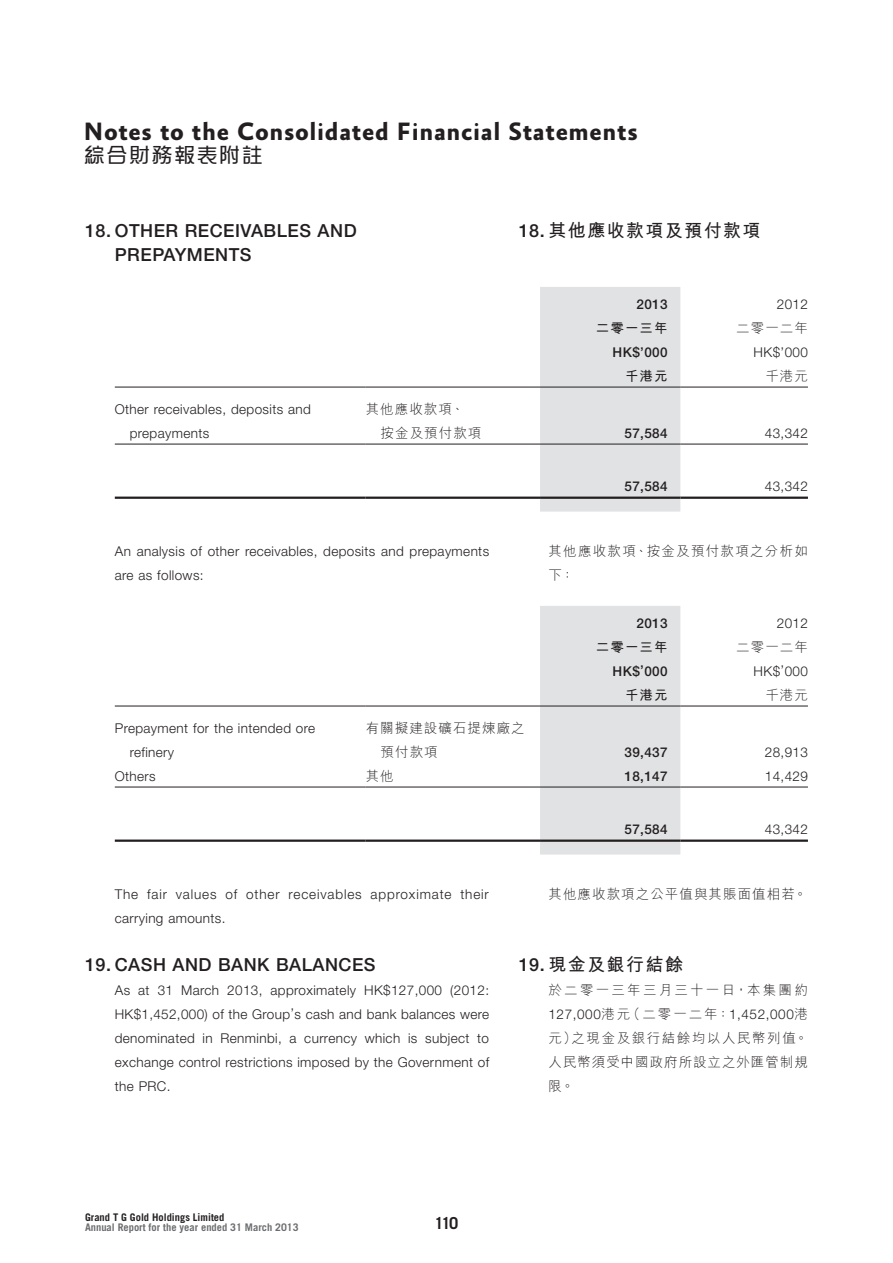
<style>
.page{position:relative;width:893px;height:1263px;background:#fff}
.page>*{position:absolute;margin:0;border:0;box-sizing:border-box;transform-origin:0 0}
.t1{font:700 25.5px "Absara Sans";letter-spacing:.025em;color:#231f20}
.t2{font:500 21px "MJ Ngai HK";letter-spacing:.075em;color:#231f20}
.Heading_1{font:500 18px/24px "Helvetica Neue LT Std";letter-spacing:.03em;color:#231f20}
.C_Heading_1{font:700 18px "M Hei HK";letter-spacing:.08em;color:#231f20}
.t3{font:700 16.5px "Trade Gothic LT Std";color:#231f20}
.Body_Text{font:300 13.5px/24px "Helvetica Neue LT Std";letter-spacing:.03em;color:#231f20}
.C_Body_Text{font:300 13.5px/24px "M Hei HK";letter-spacing:.095em;color:#231f20}
.Body_Text-2{font:300 13.5px/24px "Helvetica Neue LT Std";letter-spacing:.065em;color:#231f20}
.Body_Text-3{font:500 13.5px "Helvetica Neue LT Std";color:#231f20}
.Body_Text-4{font:300 13.5px/24px "M Hei HK";letter-spacing:.08em;color:#231f20}
.Body_Text-5{font:700 13.5px "M Hei HK";letter-spacing:.08em;color:#231f20}
.t4{font:700 10.5px "Trade Gothic LT Std";color:#6c6d70}
.t5{font:700 10.5px "Trade Gothic LT Std";color:#231f20}
.s1{font-family:"Helvetica Neue LT Std";font-weight:500}
.s2{font-family:"Helvetica Neue LT Std"}
</style>
<div class="page">
<div style="left:540px;top:287px;width:140px;height:225px;background:#e1e2e4"></div>
<hr style="left:115px;top:387px;width:251px;height:1px;background:#231f20">
<hr style="left:366px;top:387px;width:174px;height:1px;background:#231f20">
<hr style="left:540px;top:387px;width:140px;height:1px;background:#231f20">
<hr style="left:680px;top:387px;width:128px;height:1px;background:#231f20">
<hr style="left:115px;top:444px;width:251px;height:1px;background:#231f20">
<hr style="left:366px;top:444px;width:174px;height:1px;background:#231f20">
<hr style="left:540px;top:444px;width:140px;height:1px;background:#231f20">
<hr style="left:680px;top:444px;width:128px;height:1px;background:#231f20">
<hr style="left:115px;top:497px;width:251px;height:2px;background:#231f20">
<hr style="left:366px;top:497px;width:174px;height:2px;background:#231f20">
<hr style="left:540px;top:497px;width:140px;height:2px;background:#231f20">
<hr style="left:680px;top:497px;width:128px;height:2px;background:#231f20">
<div style="left:540px;top:606px;width:140px;height:248px;background:#e1e2e4"></div>
<hr style="left:115px;top:706px;width:251px;height:1px;background:#231f20">
<hr style="left:366px;top:706px;width:174px;height:1px;background:#231f20">
<hr style="left:540px;top:706px;width:140px;height:1px;background:#231f20">
<hr style="left:680px;top:706px;width:128px;height:1px;background:#231f20">
<hr style="left:115px;top:787px;width:251px;height:1px;background:#231f20">
<hr style="left:366px;top:787px;width:174px;height:1px;background:#231f20">
<hr style="left:540px;top:787px;width:140px;height:1px;background:#231f20">
<hr style="left:680px;top:787px;width:128px;height:1px;background:#231f20">
<hr style="left:115px;top:839px;width:251px;height:3px;background:#231f20">
<hr style="left:366px;top:839px;width:174px;height:3px;background:#231f20">
<hr style="left:540px;top:839px;width:140px;height:3px;background:#231f20">
<hr style="left:680px;top:839px;width:128px;height:3px;background:#231f20">
<p class="t1" style="left:84px;top:118px;width:555px">Notes to the Consolidated Financial Statements</p>
<p class="t2" style="left:84px;top:144px;width:180px">綜合財務報表附註</p>
<p class="Heading_1" style="left:115px;top:219px;width:243px;text-indent:-30px">18. OTHER RECEIVABLES AND<br>PREPAYMENTS</p>
<p class="Body_Text" style="left:130px;top:397px;width:183px;text-indent:-15px">Other receivables, deposits and prepayments</p>
<p class="Body_Text-4" style="left:381px;top:397px;width:102px;text-indent:-15px">其他應收款項、<br>按金及預付款項</p>
<p class="Body_Text" style="left:115px;top:539px;width:376px">An analysis of other receivables, deposits and prepayments are as follows:</p>
<p class="C_Heading_1" style="left:519px;top:217px;width:243px"><span class="s1">18.</span> 其他應收款項及預付款項</p>
<p class="Body_Text-3" style="left:636px;top:296px;width:33px">2013</p>
<p class="Body_Text" style="left:777px;top:292px;width:33px">2012</p>
<p class="Body_Text-5" style="left:596px;top:318px;width:73px">二零一三年</p>
<p class="Body_Text-4" style="left:736px;top:316px;width:73px">二零一二年</p>
<p class="Body_Text-3" style="left:613px;top:344px;width:57px">HK$’000</p>
<p class="Body_Text" style="left:754px;top:340px;width:56px">HK$’000</p>
<p class="Body_Text-5" style="left:625px;top:366px;width:44px">千港元</p>
<p class="Body_Text-4" style="left:765px;top:364px;width:44px">千港元</p>
<p class="Body_Text-3" style="left:624px;top:425px;width:45px">57,584</p>
<p class="Body_Text" style="left:765px;top:421px;width:45px">43,342</p>
<p class="Body_Text-3" style="left:624px;top:478px;width:45px">57,584</p>
<p class="Body_Text" style="left:765px;top:474px;width:45px">43,342</p>
<p class="C_Body_Text" style="left:549px;top:539px;width:261px">其他應收款項、按金及預付款項之分析如下：</p>
<p class="Body_Text-3" style="left:636px;top:615px;width:33px">2013</p>
<p class="Body_Text" style="left:777px;top:611px;width:33px">2012</p>
<p class="Body_Text-5" style="left:596px;top:637px;width:73px">二零一三年</p>
<p class="Body_Text-4" style="left:736px;top:635px;width:73px">二零一二年</p>
<p class="Body_Text-3" style="left:613px;top:663px;width:57px">HK$’000</p>
<p class="Body_Text" style="left:754px;top:659px;width:56px">HK$’000</p>
<p class="Body_Text-5" style="left:625px;top:685px;width:44px">千港元</p>
<p class="Body_Text-4" style="left:765px;top:683px;width:44px">千港元</p>
<p class="Body_Text" style="left:130px;top:716px;width:187px;text-indent:-15px">Prepayment for the intended ore refinery</p>
<p class="Body_Text-4" style="left:381px;top:716px;width:146px;text-indent:-15px">有關擬建設礦石提煉廠之預付款項</p>
<p class="Body_Text-3" style="left:624px;top:744px;width:45px">39,437</p>
<p class="Body_Text" style="left:765px;top:740px;width:45px">28,913</p>
<p class="Body_Text" style="left:115px;top:764px;width:42px">Others</p>
<p class="Body_Text-4" style="left:366px;top:764px;width:30px">其他</p>
<p class="Body_Text-3" style="left:624px;top:768px;width:45px">18,147</p>
<p class="Body_Text" style="left:765px;top:764px;width:45px">14,429</p>
<p class="Body_Text-2" style="left:115px;top:882px;width:376px">The fair values of other receivables approximate their carrying amounts.</p>
<p class="Heading_1" style="left:85px;top:952px;width:292px">19. CASH AND BANK BALANCES</p>
<p class="Body_Text" style="left:115px;top:978px;width:376px;text-align:justify">As at 31 March 2013, approximately HK$127,000 (2012:<br>HK$1,452,000) of the Group’s cash and bank balances were denominated in Renminbi, a currency which is subject to exchange control restrictions imposed by the Government of the PRC.</p>
<p class="Body_Text-3" style="left:624px;top:821px;width:45px">57,584</p>
<p class="Body_Text" style="left:765px;top:817px;width:45px">43,342</p>
<p class="C_Body_Text" style="left:549px;top:882px;width:260px">其他應收款項之公平值與其賬面值相若。</p>
<p class="C_Heading_1" style="left:519px;top:951px;width:166px"><span class="s1">19.</span> 現金及銀行結餘</p>
<p class="C_Body_Text" style="left:549px;top:978px;width:261px;text-align:justify">於二零一三年三月三十一日，本集團約<span class="s2">127,000</span>港元（二零一二年：<span class="s2">1,452,000</span>港元）之現金及銀行結餘均以人民幣列值。人民幣須受中國政府所設立之外匯管制規限。</p>
<p class="t5" style="left:85px;top:1211px;width:141px">Grand T G Gold Holdings Limited</p>
<p class="t4" style="left:85px;top:1221px;width:215px">Annual Report for the year ended 31 March 2013</p>
<p class="t3" style="left:434px;top:1213px;width:26px">110</p>
</div>
